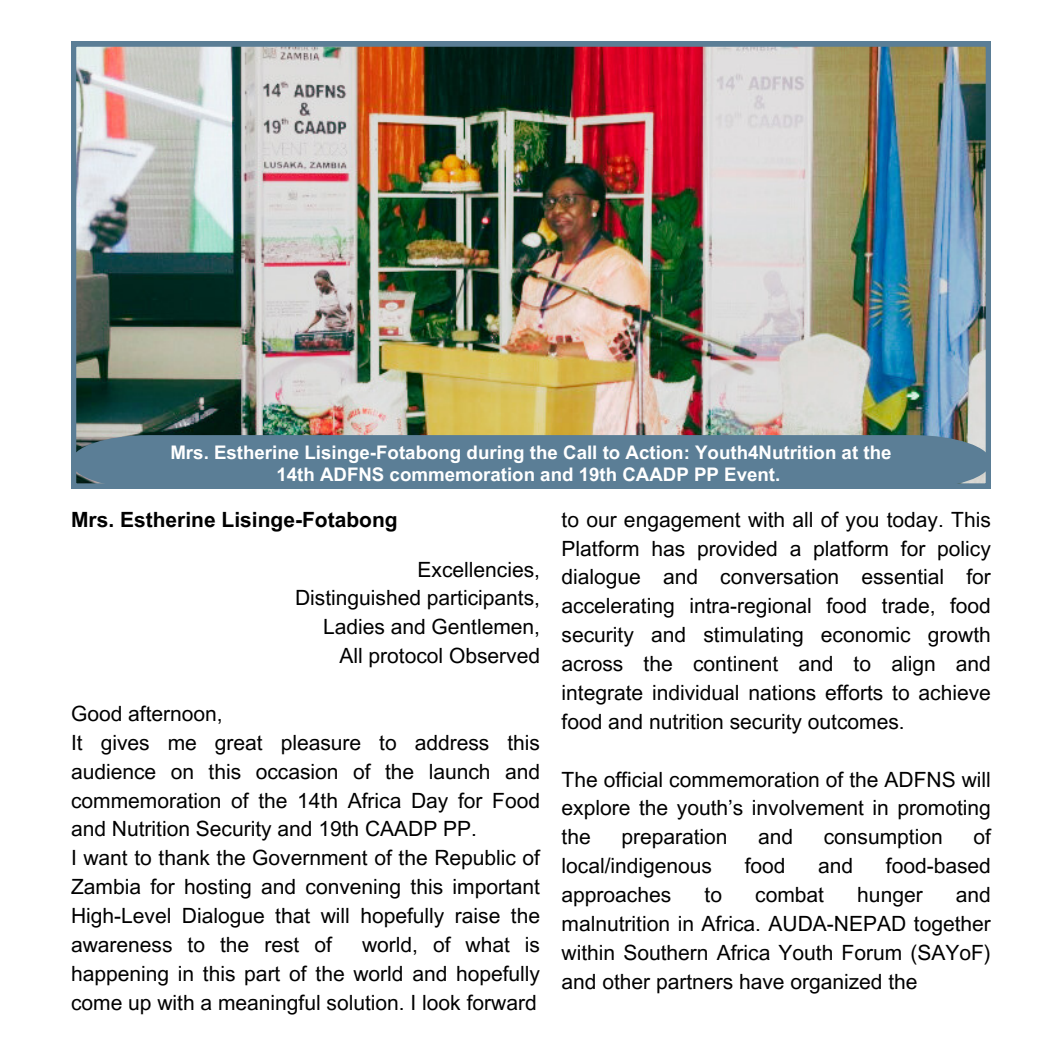
<style>
.page{position:relative;width:1042px;height:1043px;background:#fff}
.page>*{position:absolute;margin:0;border:0;box-sizing:border-box;transform-origin:0 0}
.t1{font:21px/28.9px "Arial MT Pro";color:#000;text-align:justify}
.t2{font:700 21px "Arial MT Pro";color:#000}
.t3{font:700 18.72px "Arial MT Pro";color:#fff}
</style>
<div class="page">
<img style="left:71px;top:41px;width:919px;height:394px">
<div style="left:71px;top:435px;width:919px;height:53px;background:#5b7e96"></div>
<p class="t3" style="left:170px;top:445px;width:722px">Mrs. Estherine Lisinge-Fotabong during the Call to Action: Youth4Nutrition at the</p>
<p class="t3" style="left:276px;top:467px;width:505px">14th ADFNS commemoration and 19th CAADP PP Event.</p>
<p class="t2" style="left:71px;top:511px;width:328px">Mrs. Estherine Lisinge-Fotabong</p>
<p class="t1" style="left:417px;top:557px;width:124px">Excellencies,</p>
<p class="t1" style="left:295px;top:586px;width:246px">Distinguished participants,</p>
<p class="t1" style="left:323px;top:615px;width:218px">Ladies and Gentlemen,</p>
<p class="t1" style="left:339px;top:643px;width:202px">All protocol Observed</p>
<p class="t1" style="left:71px;top:701px;width:153px">Good afternoon,</p>
<p class="t1" style="left:71px;top:730px;width:470px">It gives me great pleasure to address this audience on this occasion of the launch and commemoration of the 14th Africa Day for Food and Nutrition Security and 19th CAADP PP.</p>
<p class="t1" style="left:71px;top:845px;width:470px">I want to thank the Government of the Republic of Zambia for hosting and convening this important High-Level Dialogue that will hopefully raise the awareness to the rest of</p>
<p class="t1" style="left:71px;top:932px;width:470px;text-indent:291px">world, of what is happening in this part of the world and hopefully come up with a meaningful solution. I look forward</p>
<p class="t1" style="left:561px;top:507px;width:430px">to our engagement with all of you today. This Platform has provided a platform for policy dialogue and conversation essential for accelerating intra-regional food trade, food security and stimulating economic growth across the continent and to align and integrate individual nations efforts to achieve food and nutrition security outcomes.</p>
<p class="t1" style="left:561px;top:767px;width:430px">The official commemoration of the ADFNS will explore the youth’s involvement in promoting the</p>
<p class="t1" style="left:621px;top:824px;width:108px">preparation</p>
<p class="t1" style="left:758px;top:824px;width:36px">and</p>
<p class="t1" style="left:823px;top:824px;width:120px">consumption</p>
<p class="t1" style="left:973px;top:824px;width:19px">of</p>
<p class="t1" style="left:561px;top:853px;width:152px">local/indigenous</p>
<p class="t1" style="left:744px;top:853px;width:42px">food</p>
<p class="t1" style="left:818px;top:853px;width:36px">and</p>
<p class="t1" style="left:885px;top:853px;width:106px">food-based</p>
<p class="t1" style="left:561px;top:882px;width:111px">approaches</p>
<p class="t1" style="left:704px;top:882px;width:19px">to</p>
<p class="t1" style="left:755px;top:882px;width:70px">combat</p>
<p class="t1" style="left:857px;top:882px;width:67px">hunger</p>
<p class="t1" style="left:561px;top:882px;width:430px;text-indent:394px">and malnutrition in Africa. AUDA-NEPAD together within Southern Africa Youth Forum (SAYoF) and other partners have organized the</p>
</div>
